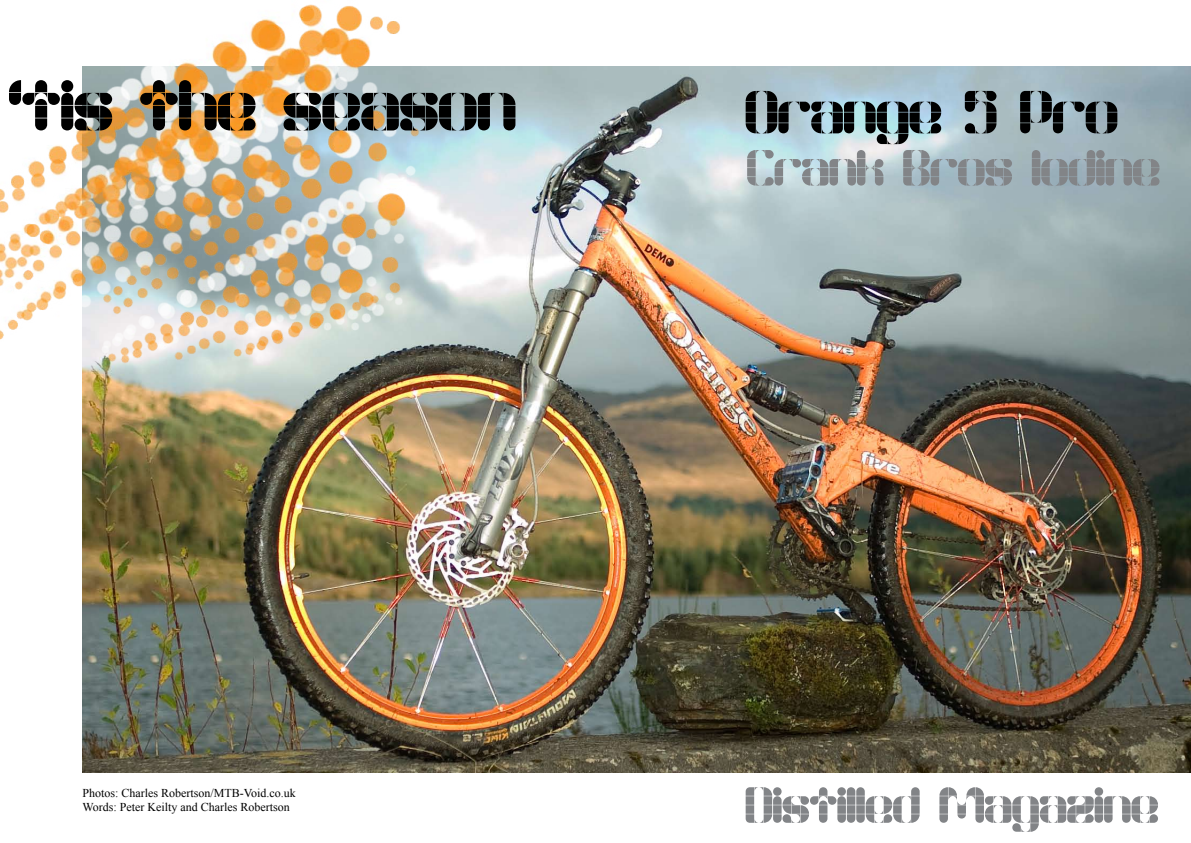
<style>
.page{position:relative;width:1191px;height:843px;background:#fff}
.page>*{position:absolute;margin:0;border:0;box-sizing:border-box;transform-origin:0 0}
.t1{font:102px "Madison Ave.";color:#000}
.t2{font:86px "Madison Ave.";color:#000}
.t3{font:72px "Madison Ave.";color:#828487}
.t4{font:12px/14.4px "Times New Roman";color:#000}
</style>
<div class="page">
<img style="left:82px;top:67px;width:1109px;height:705px">
<img style="left:0;top:4px;width:427px;height:387px">
<h1 class="t1" style="left:9px;top:67px;width:509px">‘tis the season</h1>
<h2 class="t2" style="left:745px;top:79px;width:374px">Orange 5 Pro</h2>
<h3 class="t3" style="left:747px;top:140px;width:415px">Crank Bros Iodine</h3>
<p class="t4" style="left:82px;top:784px;width:215px">Photos: Charles Robertson/MTB-Void.co.uk<br>Words: Peter Keilty and Charles Robertson</p>
<h3 class="t3" style="left:745px;top:777px;width:415px">Distilled Magazine</h3>
</div>
